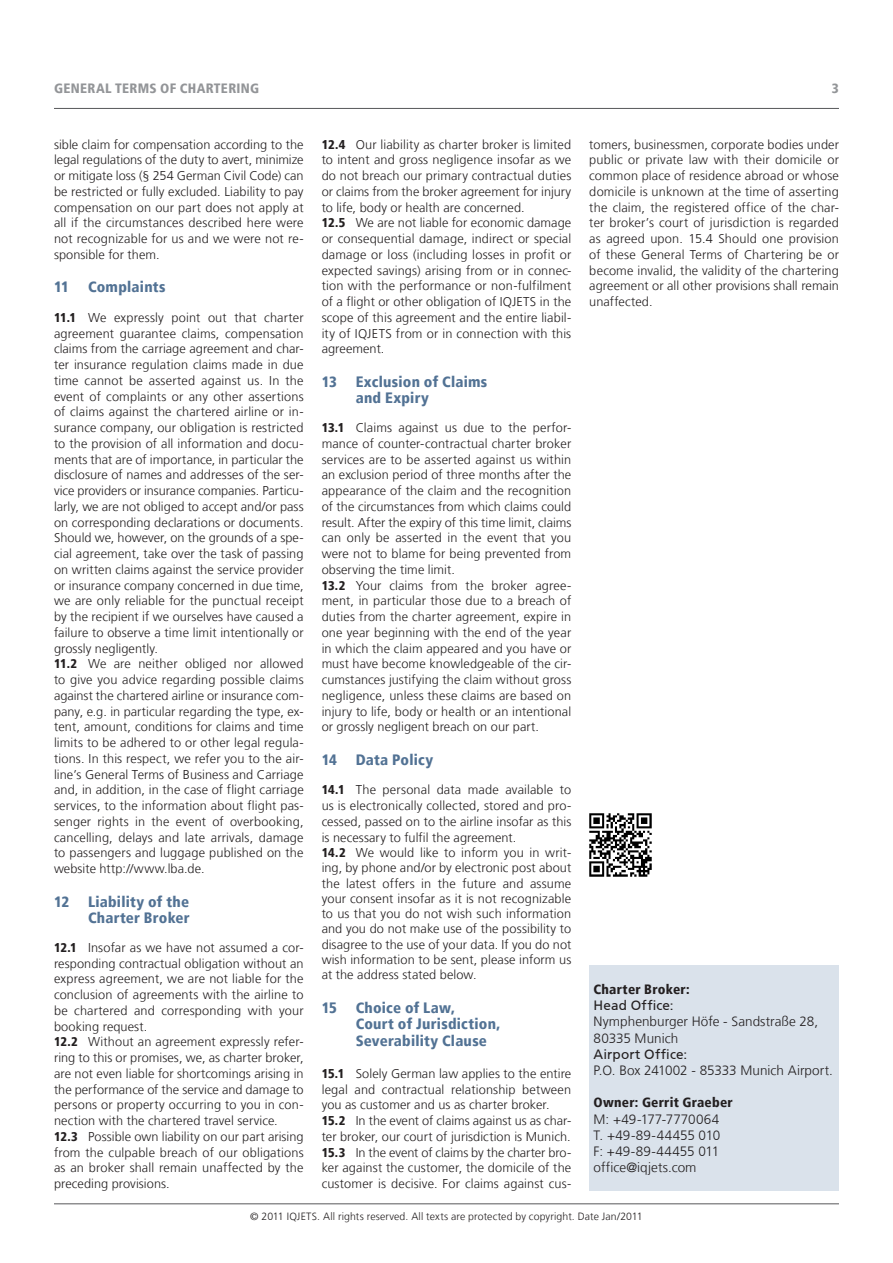
<style>
.page{position:relative;width:893px;height:1263px;background:#fff}
.page>*{position:absolute;margin:0;border:0;box-sizing:border-box;transform-origin:0 0}
.titles{font:900 condensed 15px/16.5px "Frutiger LT";letter-spacing:.015em;color:#527294}
.text_german_copy{font:300 13.5px/16.2px "Frutiger LT";color:#231f20}
.text_german_copy-2{font:900 condensed 13.5px/16.2px "Frutiger LT";letter-spacing:.02em;color:#231f20}
.text_eng{font:900 condensed 13.5px "Frutiger LT";letter-spacing:.02em;color:#939598}
.text_eng-2{font:300 12.75px/15.8px "Frutiger LT";letter-spacing:.005em;color:#231f20;text-align:justify}
.t1{font:300 10.5px "Frutiger LT";letter-spacing:.01em;color:#231f20}
.s1{font-weight:900;font-stretch:condensed}
.s2{font-family:"Frutiger CE";font-weight:400}
.s3{font-weight:300;font-stretch:normal}
</style>
<div class="page">
<hr style="left:54px;top:1203px;width:785px;height:1px;background:#57585a">
<hr style="left:54px;top:108px;width:785px;height:1px;background:#57585a">
<img style="left:589px;top:813px;width:63px;height:63px">
<div style="left:589px;top:965px;width:250px;height:226px;background:#dae2eb"></div>
<p class="text_eng" style="left:54px;top:80px;width:207px">GENERAL TERMS OF CHARTERING</p>
<p class="text_eng-2" style="left:54px;top:136px;width:251px">sible claim for compensation according to the legal regulations of the duty to avert, minimize or mitigate loss (§ 254 German Civil Code) can be restricted or fully excluded. Liability to pay compensation on our part does not apply at all if the circumstances described here were not recognizable for us and we were not re&shy;sponsible for them.</p>
<p class="titles" style="left:54px;top:279px;width:16px">11</p>
<p class="titles" style="left:88px;top:279px;width:79px">Complaints</p>
<p class="text_eng-2" style="left:54px;top:310px;width:251px"><span class="s1">11.1</span> We expressly point out that charter agreement guarantee claims, compensation claims from the carriage agreement and char&shy;ter insurance regulation claims made in due time cannot be asserted against us. In the event of complaints or any other assertions of claims against the chartered airline or in&shy;surance company, our obligation is restricted to the provision of all information and docu&shy;ments that are of importance, in particular the disclosure of names and addresses of the ser&shy;vice providers or insurance companies. Particu&shy;larly, we are not obliged to accept and/or pass on corresponding declarations or documents.<br>Should we, however, on the grounds of a spe&shy;cial agreement, take over the task of passing on written claims against the service provider or insurance company concerned in due time, we are only reliable for the punctual receipt by the recipient if we ourselves have caused a failure to observe a time limit intentionally or grossly negligently.</p>
<p class="text_eng-2" style="left:54px;top:656px;width:251px"><span class="s1">11.2</span> We are neither obliged nor allowed to give you advice regarding possible claims against the chartered airline or insurance com&shy;pany, e.g. in particular regarding the type, ex&shy;tent, amount, conditions for claims and time limits to be adhered to or other legal regula&shy;tions. In this respect, we refer you to the air&shy;line’s General Terms of Business and Carriage and, in addition, in the case of flight carriage services, to the information about flight pas&shy;senger rights in the event of overbooking, cancelling, delays and late arrivals, damage to passengers and luggage published on the website http://www.lba.de.</p>
<p class="titles" style="left:54px;top:893px;width:17px">12</p>
<p class="titles" style="left:88px;top:893px;width:103px">Liability of the<br>Charter Broker</p>
<p class="text_eng-2" style="left:54px;top:940px;width:251px"><span class="s1">12.1</span> Insofar as we have not assumed a cor&shy;responding contractual obligation without an express agreement, we are not liable for the conclusion of agreements with the airline to be chartered and corresponding with your booking request.</p>
<p class="text_eng-2" style="left:54px;top:1034px;width:251px"><span class="s1">12.2</span> Without an agreement expressly refer&shy;ring to this or promises, we, as charter broker, are not even liable for shortcomings arising in the performance of the service and damage to persons or property occurring to you in con&shy;nection with the chartered travel service.</p>
<p class="text_eng-2" style="left:54px;top:1129px;width:251px"><span class="s1">12.3</span> Possible own liability on our part arising from the culpable breach of our obligations as an broker shall remain unaffected by the preceding provisions.</p>
<p class="text_eng-2" style="left:322px;top:136px;width:251px"><span class="s1">12.4</span> Our liability as charter broker is limited to intent and gross negligence insofar as we do not breach our primary contractual duties or claims from the broker agreement for injury to life, body or health are concerned.</p>
<p class="text_eng-2" style="left:322px;top:215px;width:251px"><span class="s1">12.5</span> We are not liable for economic damage or consequential damage, indirect or special damage or loss (including losses in profit or expected savings) arising from or in connec&shy;tion with the performance or non-fulfilment of a flight or other obligation of IQJETS in the scope of this agreement and the entire liabil&shy;ity of IQJETS from or in connection with this agreement.</p>
<p class="titles" style="left:322px;top:373px;width:17px">13</p>
<p class="titles" style="left:356px;top:373px;width:133px">Exclusion of Claims and Expiry</p>
<p class="text_eng-2" style="left:322px;top:420px;width:251px"><span class="s1">13.1</span> Claims against us due to the perfor&shy;mance of counter-contractual charter broker services are to be asserted against us within an exclusion period of three months after the appearance of the claim and the recognition of the circumstances from which claims could result. After the expiry of this time limit, claims can only be asserted in the event that you were not to blame for being prevented from observing the time limit.</p>
<p class="text_eng-2" style="left:322px;top:577px;width:251px"><span class="s1">13.2</span> Your claims from the broker agree&shy;ment, in particular those due to a breach of duties from the charter agreement, expire in one year beginning with the end of the year in which the claim appeared and you have or must have become knowledgeable of the cir&shy;cumstances justifying the claim without gross negligence, unless these claims are based on injury to life, body or health or an intentional or grossly negligent breach on our part.</p>
<p class="titles" style="left:322px;top:751px;width:17px">14</p>
<p class="titles" style="left:356px;top:751px;width:79px">Data Policy</p>
<p class="text_eng-2" style="left:322px;top:782px;width:251px"><span class="s1">14.1</span> The personal data made available to us is electronically collected, stored and pro&shy;cessed, passed on to the airline insofar as this is necessary to fulfil the agreement.</p>
<p class="text_eng-2" style="left:322px;top:845px;width:251px;line-height:15.3px"><span class="s1">14.2</span> We would like to inform you in writ&shy;ing, by phone and/or by electronic post about the latest offers in the future and assume your consent insofar as it is not recognizable to us that you do not wish such information and you do not make use of the possibility to disagree to the use of your data. If you do not wish information to be sent, please inform us at the address stated below.</p>
<p class="titles" style="left:356px;top:999px;width:146px;text-indent:-34px">15 Choice of Law,<br>Court of Jurisdiction,<br>Severability Clause</p>
<p class="text_eng-2" style="left:322px;top:1066px;width:251px"><span class="s1">15.1</span> Solely German law applies to the entire legal and contractual relationship between you as customer and us as charter broker.</p>
<p class="text_eng-2" style="left:322px;top:1113px;width:251px"><span class="s1">15.2</span> In the event of claims against us as char&shy;ter broker, our court of jurisdiction is Munich.</p>
<p class="text_eng-2" style="left:322px;top:1144px;width:251px"><span class="s1">15.3</span> In the event of claims by the charter bro&shy;ker against the customer, the domicile of the customer is decisive. For claims against cus-</p>
<p class="text_eng" style="left:832px;top:80px;width:9px">3</p>
<p class="text_eng-2" style="left:589px;top:136px;width:251px">tomers, businessmen, corporate bodies under public or private law with their domicile or common place of residence abroad or whose domicile is unknown at the time of asserting the claim, the registered office of the char&shy;ter broker’s court of jurisdiction is regarded as agreed upon. 15.4 Should one provision of these General Terms of Chartering be or become invalid, the validity of the chartering agreement or all other provisions shall remain unaffected.</p>
<p class="text_german_copy-2" style="left:594px;top:981px;width:97px">Charter Broker:</p>
<p class="text_german_copy" style="left:594px;top:997px;width:226px"><span class="s2">Head Office:<br></span>Nymphenburger Höfe - Sandstraße 28,<br>80335 Munich</p>
<p class="text_german_copy" style="left:594px;top:1046px;width:241px"><span class="s2">Airport Office:<br></span>P.O. Box 241002 - 85333 Munich Airport.</p>
<p class="text_german_copy-2" style="left:594px;top:1094px;width:141px">Owner: Gerrit Graeber<br><span class="s3">M: +49-177-7770064</span></p>
<p class="text_german_copy" style="left:594px;top:1127px;width:128px">T. +49-89-44455 010<br>F: +49-89-44455 011</p>
<p class="text_german_copy" style="left:594px;top:1159px;width:104px">office@iqjets.com</p>
<p class="t1" style="left:250px;top:1210px;width:394px">© 2011 IQJETS. All rights reserved. All texts are protected by copyright. Date Jan/2011</p>
</div>
